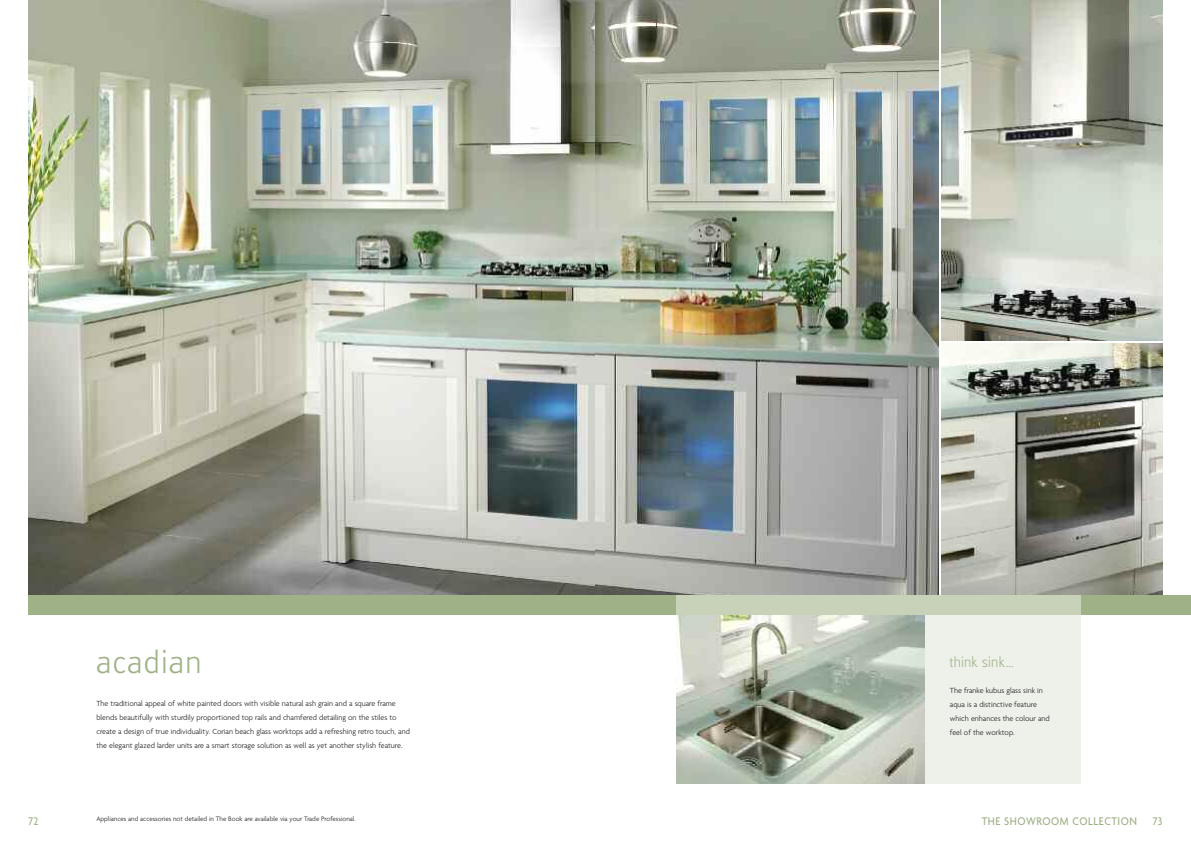
<style>
.page{position:relative;width:1191px;height:842px;background:#fff}
.page>*{position:absolute;margin:0;border:0;box-sizing:border-box;transform-origin:0 0}
.t1{font:300 35px "Glasgow";letter-spacing:.045em;color:#9eb187}
.t2{font:300 16px "Glasgow";letter-spacing:.02em;color:#9eb187}
.t3{font:500 12px "Agenda";letter-spacing:.05em;color:#9eb187;scale:.9 1}
.t4{font:300 8px/14px "Agenda";color:#272627}
.t5{font:300 7px "Agenda";color:#272627}
</style>
<div class="page">
<img style="left:28px;top:0;width:910px;height:595px">
<img style="left:941px;top:0;width:221px;height:340px">
<img style="left:941px;top:343px;width:221px;height:252px">
<div style="left:28px;top:595px;width:1163px;height:20px;background:#9eb187"></div>
<div style="left:676px;top:615px;width:404px;height:169px;background:#edf1e9"></div>
<div style="left:676px;top:595px;width:404px;height:20px;background:#c7d2b9"></div>
<img style="left:676px;top:615px;width:248px;height:169px">
<h3 class="t3" style="left:28px;top:814px;width:13px">72</h3>
<h1 class="t1" style="left:96px;top:642px;width:107px">acadian</h1>
<p class="t4" style="left:96px;top:696px;width:315px">The traditional appeal of white painted doors with visible natural ash grain and a square frame blends beautifully with sturdily proportioned top rails and chamfered detailing on the stiles to create a design of true individuality. Corian beach glass worktops add a refreshing retro touch, and the elegant glazed larder units are a smart storage solution as well as yet another stylish feature.</p>
<p class="t5" style="left:96px;top:815px;width:261px">Appliances and accessories not detailed in The Book are available via your Trade Professional.</p>
<h2 class="t2" style="left:950px;top:653px;width:65px">think sink...</h2>
<p class="t4" style="left:950px;top:683px;width:101px">The franke kubus glass sink in aqua is a distinctive feature which enhances the colour and feel of the worktop.</p>
<h3 class="t3" style="left:981px;top:814px;width:174px">THE SHOWROOM COLLECTION</h3>
<h3 class="t3" style="left:1153px;top:814px;width:12px">73</h3>
</div>
